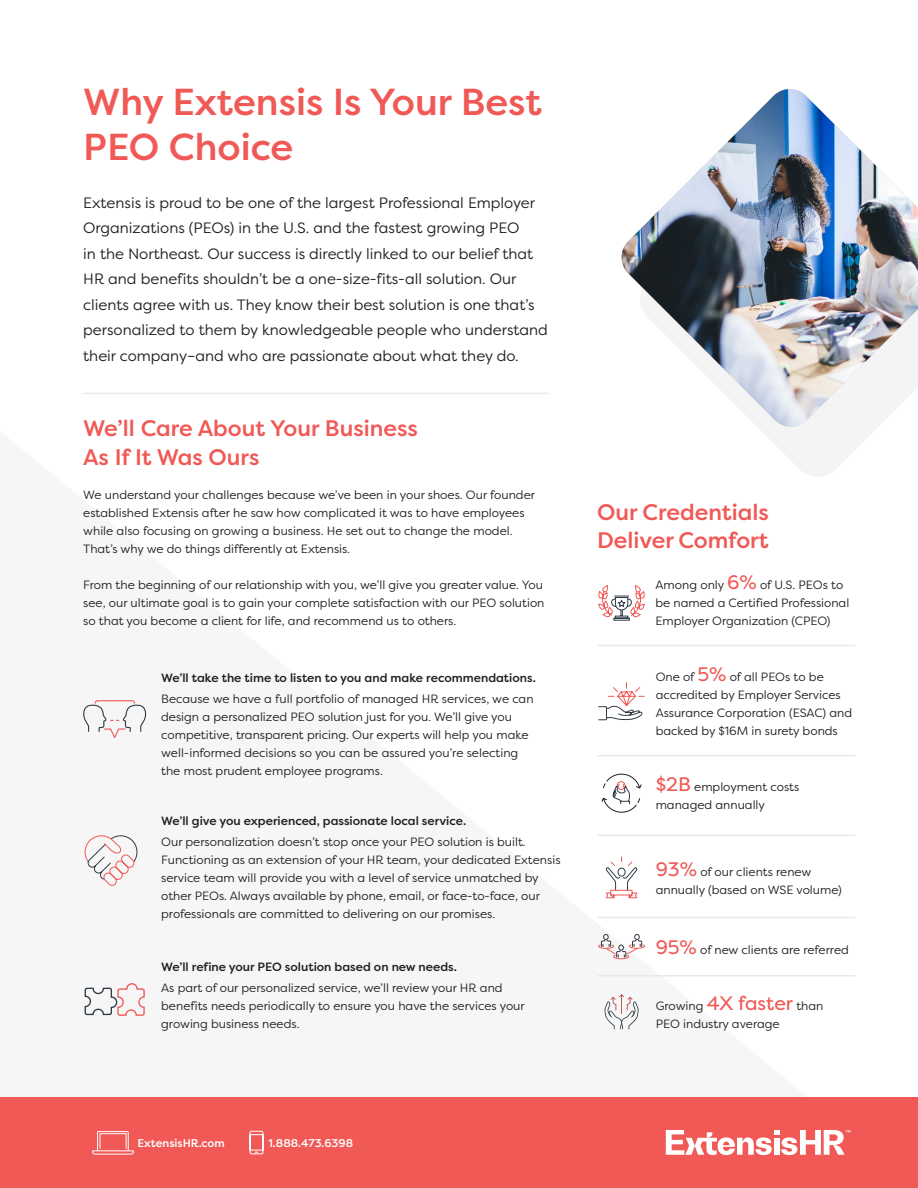
<style>
.page{position:relative;width:918px;height:1188px;background:#fff}
.page>*{position:absolute;margin:0;border:0;box-sizing:border-box;transform-origin:0 0}
.t1{font:500 37.5px/45px "Filson Pro";color:#f05956}
.Sub_Headers_1{font:500 22.5px/28.5px "Filson Pro";color:#f05956}
.Intro_Paragraph{font:15px/25.5px "Filson Pro";color:#231f20}
.Body_Copy{font:12px/18px "Filson Pro";color:#231f20}
.Sub_Header_3{font:500 12px "Filson Pro";color:#231f20}
.Contact{font:500 11.25px "Filson Pro";color:#fff}
.s1{font-size:19.5px;color:#f05956}
</style>
<div class="page">
<img style="left:621px;top:89px;width:297px;height:338px">
<svg style="left:605px;top:431px;width:268px;height:599px"></svg>
<div style="left:0;top:1097px;width:918px;height:91px;background:#f05956"></div>
<svg style="left:92px;top:1131px;width:42px;height:24px"></svg>
<svg style="left:249px;top:1130px;width:15px;height:25px"></svg>
<svg style="left:666px;top:1130px;width:184px;height:25px"></svg>
<hr style="left:83px;top:393px;width:465px;height:1px;background:#e9e9e9">
<hr style="left:597px;top:645px;width:258px;height:1px;background:#e9e9e9">
<hr style="left:597px;top:755px;width:258px;height:1px;background:#e9e9e9">
<hr style="left:597px;top:834px;width:258px;height:2px;background:#e9e9e9">
<hr style="left:597px;top:917px;width:258px;height:1px;background:#e9e9e9">
<hr style="left:597px;top:975px;width:258px;height:2px;background:#e9e9e9">
<svg style="left:605px;top:856px;width:33px;height:43px"></svg>
<svg style="left:598px;top:682px;width:47px;height:42px"></svg>
<svg style="left:598px;top:586px;width:47px;height:35px"></svg>
<svg style="left:601px;top:772px;width:41px;height:42px"></svg>
<svg style="left:598px;top:934px;width:47px;height:25px"></svg>
<svg style="left:604px;top:994px;width:35px;height:35px"></svg>
<svg style="left:83px;top:700px;width:64px;height:38px"></svg>
<svg style="left:84px;top:983px;width:61px;height:33px"></svg>
<svg style="left:84px;top:835px;width:54px;height:51px"></svg>
<p class="t1" style="left:83px;top:79px;width:460px">Why Extensis Is Your Best<br>PEO Choice</p>
<p class="Intro_Paragraph" style="left:83px;top:189px;width:466px">Extensis is proud to be one of the largest Professional Employer Organizations (PEOs) in the U.S. and the fastest growing PEO<br>in the Northeast. Our success is directly linked to our belief that HR and benefits shouldn’t be a one-size-fits-all solution. Our clients agree with us. They know their best solution is one that’s personalized to them by knowledgeable people who understand their company–and who are passionate about what they do.</p>
<p class="Sub_Headers_1" style="left:83px;top:414px;width:336px">We’ll Care About Your Business<br>As If It Was Ours</p>
<p class="Body_Copy" style="left:83px;top:486px;width:453px">We understand your challenges because we’ve been in your shoes. Our founder established Extensis after he saw how complicated it was to have employees while also focusing on growing a business. He set out to change the model.<br>That’s why we do things differently at Extensis.</p>
<p class="Body_Copy" style="left:83px;top:576px;width:463px">From the beginning of our relationship with you, we’ll give you greater value. You see, our ultimate goal is to gain your complete satisfaction with our PEO solution so that you become a client for life, and recommend us to others.</p>
<p class="Sub_Header_3" style="left:161px;top:670px;width:376px">We’ll take the time to listen to you and make recommendations.</p>
<p class="Body_Copy" style="left:161px;top:690px;width:374px">Because we have a full portfolio of managed HR services, we can design a personalized PEO solution just for you. We’ll give you competitive, transparent pricing. Our experts will help you make well-informed decisions so you can be assured you’re selecting the most prudent employee programs.</p>
<p class="Sub_Header_3" style="left:161px;top:812px;width:307px">We’ll give you experienced, passionate local service.</p>
<p class="Body_Copy" style="left:161px;top:832px;width:401px">Our personalization doesn’t stop once your PEO solution is built.<br>Functioning as an extension of your HR team, your dedicated Extensis service team will provide you with a level of service unmatched by other PEOs. Always available by phone, email, or face-to-face, our professionals are committed to delivering on our promises.</p>
<p class="Sub_Header_3" style="left:161px;top:959px;width:297px">We’ll refine your PEO solution based on new needs.</p>
<p class="Body_Copy" style="left:161px;top:979px;width:365px">As part of our personalized service, we’ll review your HR and benefits needs periodically to ensure you have the services your growing business needs.</p>
<p class="Sub_Headers_1" style="left:597px;top:497px;width:173px">Our Credentials<br>Deliver Comfort</p>
<p class="Body_Copy" style="left:656px;top:576px;width:195px">Among only <span class="s1">6%</span> of U.S. PEOs to be named a Certified Professional<br>Employer Organization (CPEO)</p>
<p class="Body_Copy" style="left:656px;top:667px;width:198px">One of <span class="s1">5%</span> of all PEOs to be accredited by Employer Services<br>Assurance Corporation (ESAC) and backed by $16M in surety bonds</p>
<p class="Body_Copy" style="left:656px;top:778px;width:145px"><span class="s1">$2B</span> employment costs managed annually</p>
<p class="Body_Copy" style="left:656px;top:862px;width:188px"><span class="s1">93%</span> of our clients renew annually (based on WSE volume)</p>
<p class="Body_Copy" style="left:656px;top:940px;width:195px"><span class="s1">95%</span> of new clients are referred</p>
<p class="Body_Copy" style="left:656px;top:997px;width:169px">Growing <span class="s1">4X faster</span> than<br>PEO industry average</p>
<p class="Contact" style="left:138px;top:1135px;width:89px">ExtensisHR.com</p>
<p class="Contact" style="left:268px;top:1135px;width:86px">1.888.473.6398</p>
</div>
